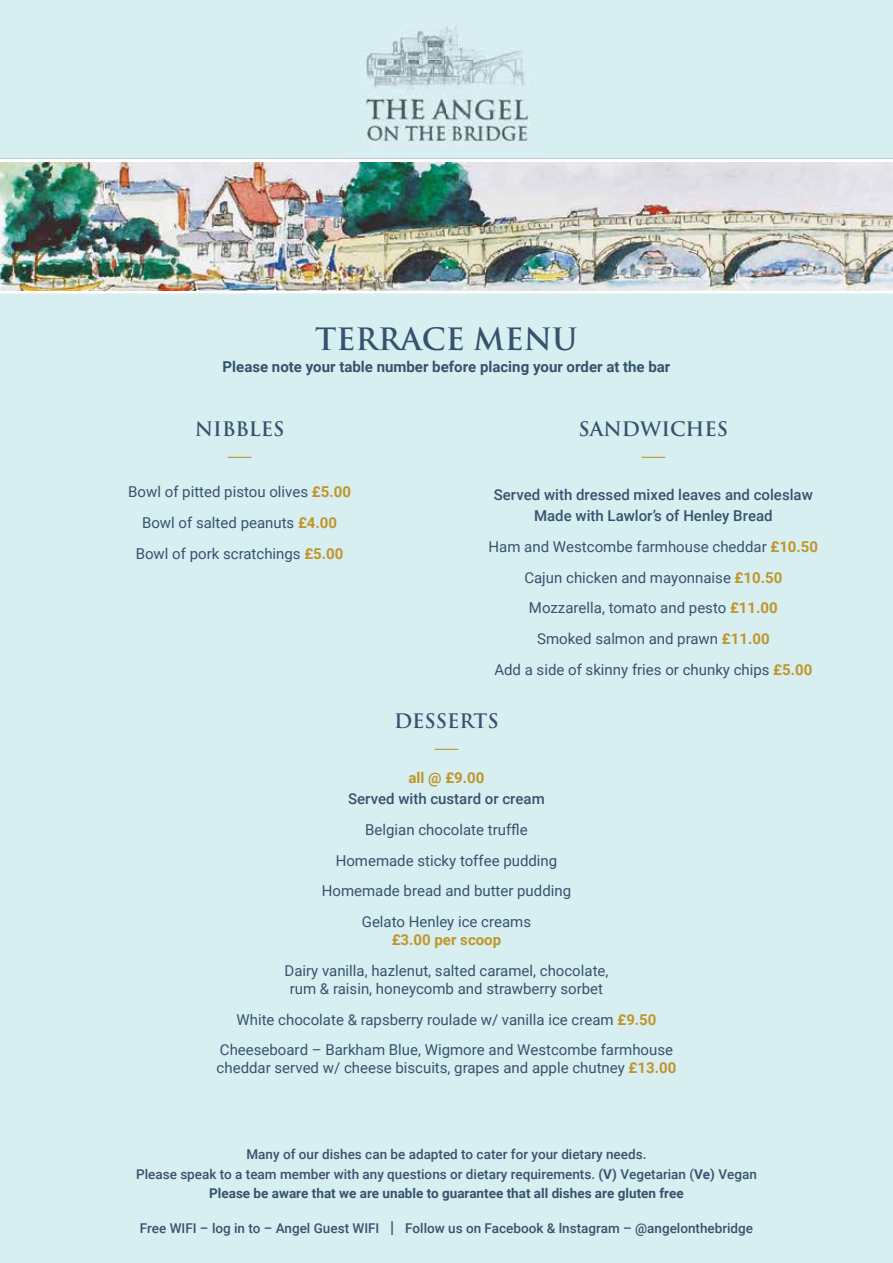
<style>
.page{position:relative;width:893px;height:1263px;background:#d8eff1}
.page>*{position:absolute;margin:0;border:0;box-sizing:border-box;transform-origin:0 0}
.t1{font:700 30px "Trajan Pro";color:#35536e}
.t2{font:700 19.5px "Trajan Pro";color:#35536e}
.t3{font:15px/30.8px "Roboto";color:#35536e;text-align:center}
.t4{font:500 15px/21px "Roboto";color:#35536e;text-align:center}
.t5{font:700 15px "Roboto";color:#35536e}
.t6{font:700 15px "Roboto";color:#bf952d}
.t7{font:500 13.5px/19.5px "Roboto";color:#37536e;text-align:center}
.s1{font-weight:700;color:#bf952d}
.s2{font-weight:700}
.s3{font-size:16.5px}
</style>
<div class="page">
<img style="left:346px;top:26px;width:201px;height:133px">
<svg style="left:228px;top:457px;width:23px;height:1px"></svg>
<svg style="left:641px;top:457px;width:24px;height:1px"></svg>
<div style="left:0;top:159px;width:893px;height:135px;background:linear-gradient(to right,#fff,#fff)"></div>
<img style="left:349px;top:160px;width:195px;height:2px">
<img style="left:0;top:162px;width:893px;height:128px">
<hr style="left:0;top:159px;width:893px;height:1px;background:#a7b8cc">
<hr style="left:0;top:294px;width:893px;height:1px;background:#a7b8cc">
<svg style="left:435px;top:749px;width:23px;height:1px"></svg>
<h1 class="t1" style="left:315px;top:320px;width:264px">TERRACE MENU</h1>
<p class="t5" style="left:223px;top:356px;width:449px">Please note your table number before placing your order at the bar</p>
<h2 class="t2" style="left:195px;top:416px;width:91px">NIBBLES</h2>
<p class="t3" style="left:128px;top:476px;width:224px">Bowl of pitted pistou olives <span class="s1">£5.00<br></span>Bowl of salted peanuts <span class="s1">£4.00<br></span>Bowl of pork scratchings <span class="s1">£5.00</span></p>
<h2 class="t2" style="left:578px;top:416px;width:151px">SANDWICHES</h2>
<p class="t4" style="left:494px;top:484px;width:320px">Served with dressed mixed leaves and coleslaw<br>Made with Lawlor’s of Henley Bread</p>
<p class="t3" style="left:489px;top:531px;width:331px">Ham and Westcombe farmhouse cheddar <span class="s1">£10.50<br></span>Cajun chicken and mayonnaise <span class="s1">£10.50<br></span>Mozzarella, tomato and pesto <span class="s1">£11.00<br></span>Smoked salmon and prawn <span class="s1">£11.00<br></span>Add a side of skinny fries or chunky chips <span class="s1">£5.00</span></p>
<h2 class="t2" style="left:394px;top:708px;width:106px">DESSERTS</h2>
<p class="t6" style="left:408px;top:767px;width:77px">all @ £9.00</p>
<p class="t4" style="left:348px;top:788px;width:198px">Served with custard or cream</p>
<p class="t3" style="left:322px;top:814px;width:251px">Belgian chocolate truffle<br>Homemade sticky toffee pudding<br>Homemade bread and butter pudding<br>Gelato Henley ice creams</p>
<p class="t6" style="left:392px;top:929px;width:111px">£3.00 per scoop</p>
<p class="t3" style="left:284px;top:961px;width:325px;line-height:18px">Dairy vanilla, hazlenut, salted caramel, chocolate, rum &amp; raisin, honeycomb and strawberry sorbet</p>
<p class="t3" style="left:220px;top:1003px;width:455px">White chocolate &amp; rapsberry roulade w/ vanilla ice cream <span class="s1">£9.50<br></span>Cheeseboard – Barkham Blue, Wigmore and Westcombe farmhouse</p>
<p class="t3" style="left:217px;top:1052px;width:461px">cheddar served w/ cheese biscuits, grapes and apple chutney <span class="s1">£13.00</span></p>
<p class="t7" style="left:136px;top:1144px;width:622px">Many of our dishes can be adapted to cater for your dietary needs.<br>Please speak to a team member with any questions or dietary requirements. <span class="s2">(V)</span> Vegetarian (<span class="s2">Ve)</span> Vegan<br><span class="s2">Please be aware that we are unable to guarantee that all dishes are gluten free</span></p>
<p class="t7" style="left:140px;top:1217px;width:615px">Free WIFI – log in to – Angel Guest WIFI <span class="s3">|</span> Follow us on Facebook &amp; lnstagram – @angelonthebridge</p>
</div>
